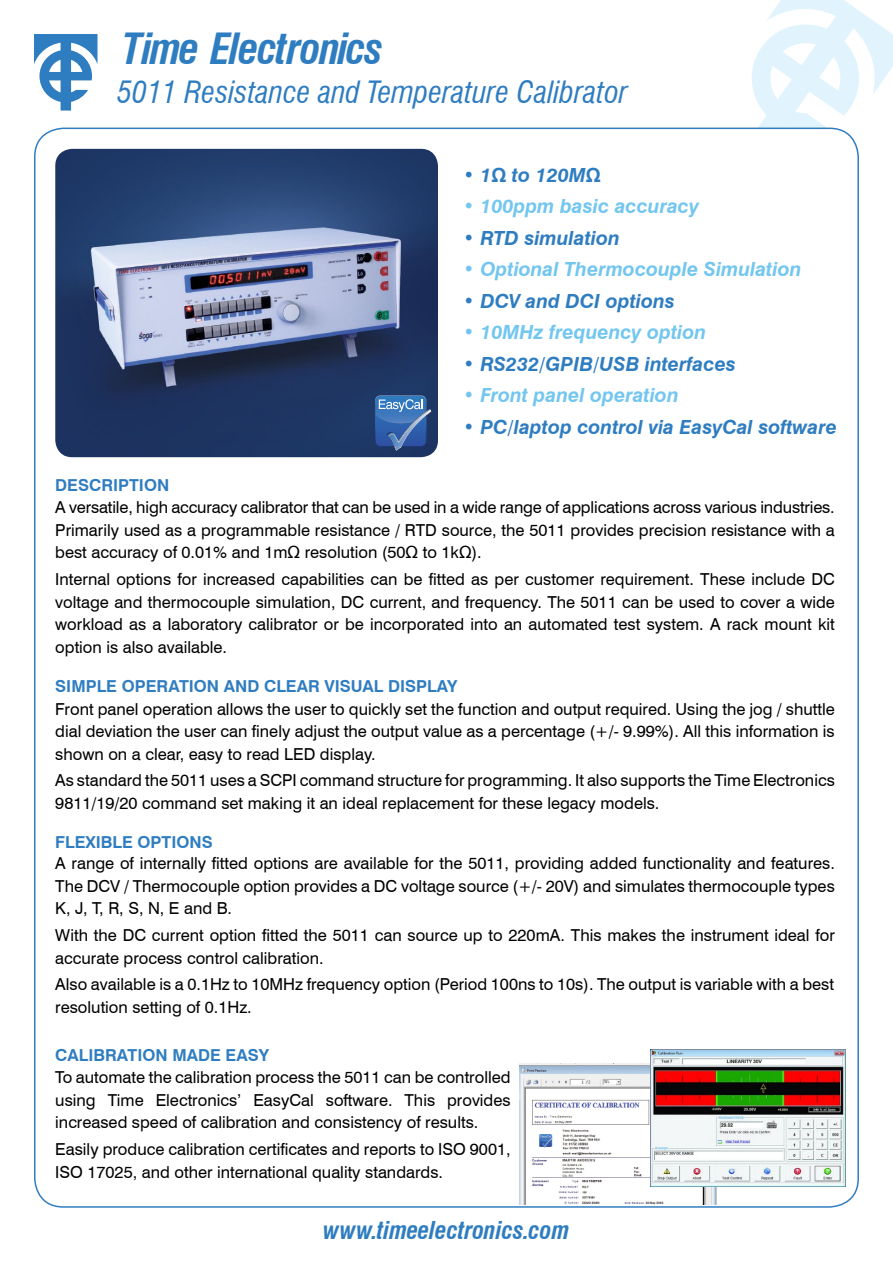
<style>
.page{position:relative;width:893px;height:1263px;background:#fff}
.page>*{position:absolute;margin:0;border:0;box-sizing:border-box;transform-origin:0 0}
.t1{font:italic 700 condensed 42px "Swiss 721 BT";letter-spacing:-.035em;color:#2f7dc1}
.t2{font:italic condensed 30px "Swiss 721 BT";color:#2f7dc1}
.t3{font:italic 700 condensed 24px "Swiss 721 BT";color:#2f7dc1}
.t4{font:italic 700 19.5px "Swiss 721 BT";color:#2f7dc1}
.t5{font:italic 700 19.5px "Swiss 721 BT";color:#72c6ef}
.t6{font:16.5px/22.5px "Swiss 721 BT";color:#000;text-align:justify}
.t7{font:700 16.5px "Swiss 721 BT";color:#2f7dc1}
</style>
<div class="page">
<svg style="left:746px;top:0;width:147px;height:142px"></svg>
<svg style="left:34px;top:34px;width:63px;height:77px"></svg>
<div style="left:35px;top:128px;width:823px;height:1079px;background:#fff;border-radius:29px"></div>
<img style="left:519px;top:1064px;width:197px;height:140px">
<img style="left:651px;top:1049px;width:195px;height:138px">
<img style="left:55px;top:149px;width:383px;height:308px">
<img style="left:375px;top:395px;width:51px;height:4px">
<svg style="left:375px;top:399px;width:56px;height:52px;background:#456fac"></svg>
<p class="t1" style="left:123px;top:24px;width:262px">Time Electronics</p>
<p class="t2" style="left:117px;top:74px;width:512px">5011 Resistance and Temperature Calibrator</p>
<p class="t4" style="left:463px;top:163px;width:139px">• 1Ω to 120MΩ</p>
<p class="t5" style="left:463px;top:195px;width:237px">• 100ppm basic accuracy</p>
<p class="t4" style="left:463px;top:226px;width:158px">• RTD simulation</p>
<p class="t5" style="left:463px;top:258px;width:340px">• Optional Thermocouple Simulation</p>
<p class="t4" style="left:463px;top:289px;width:213px">• DCV and DCI options</p>
<p class="t5" style="left:463px;top:321px;width:244px">• 10MHz frequency option</p>
<p class="t4" style="left:463px;top:352px;width:274px">• RS232/GPIB/USB interfaces</p>
<p class="t5" style="left:463px;top:384px;width:217px">• Front panel operation</p>
<p class="t4" style="left:463px;top:415px;width:375px">• PC/laptop control via EasyCal software</p>
<p class="t7" style="left:55px;top:475px;width:116px">DESCRIPTION</p>
<p class="t6" style="left:55px;top:496px;width:781px">A versatile, high accuracy calibrator that can be used in a wide range of applications across various industries.<br>Primarily used as a programmable resistance / RTD source, the 5011 provides precision resistance with a best accuracy of 0.01% and 1mΩ resolution (50Ω to 1kΩ).</p>
<p class="t6" style="left:55px;top:568px;width:781px">Internal options for increased capabilities can be fitted as per customer requirement. These include DC voltage and thermocouple simulation, DC current, and frequency. The 5011 can be used to cover a wide workload as a laboratory calibrator or be incorporated into an automated test system. A rack mount kit option is also available.</p>
<p class="t7" style="left:55px;top:676px;width:404px">SIMPLE OPERATION AND CLEAR VISUAL DISPLAY</p>
<p class="t6" style="left:55px;top:697px;width:781px">Front panel operation allows the user to quickly set the function and output required. Using the jog / shuttle dial deviation the user can finely adjust the output value as a percentage (+/- 9.99%). All this information is shown on a clear, easy to read LED display.</p>
<p class="t6" style="left:55px;top:769px;width:781px">As standard the 5011 uses a SCPI command structure for programming. It also supports the Time Electronics<br>9811/19/20 command set making it an ideal replacement for these legacy models.</p>
<p class="t7" style="left:55px;top:832px;width:159px">FLEXIBLE OPTIONS</p>
<p class="t6" style="left:55px;top:852px;width:781px">A range of internally fitted options are available for the 5011, providing added functionality and features.<br>The DCV / Thermocouple option provides a DC voltage source (+/- 20V) and simulates thermocouple types K, J, T, R, S, N, E and B.</p>
<p class="t6" style="left:55px;top:924px;width:781px">With the DC current option fitted the 5011 can source up to 220mA. This makes the instrument ideal for accurate process control calibration.</p>
<p class="t6" style="left:55px;top:973px;width:780px">Also available is a 0.1Hz to 10MHz frequency option (Period 100ns to 10s). The output is variable with a best resolution setting of 0.1Hz.</p>
<p class="t7" style="left:55px;top:1045px;width:215px">CALIBRATION MADE EASY</p>
<p class="t6" style="left:55px;top:1066px;width:457px">To automate the calibration process the 5011 can be controlled using Time Electronics’ EasyCal software. This provides increased speed of calibration and consistency of results.</p>
<p class="t6" style="left:55px;top:1138px;width:457px">Easily produce calibration certificates and reports to ISO 9001,<br>ISO 17025, and other international quality standards.</p>
<p class="t3" style="left:323px;top:1216px;width:248px">www.timeelectronics.com</p>
</div>
